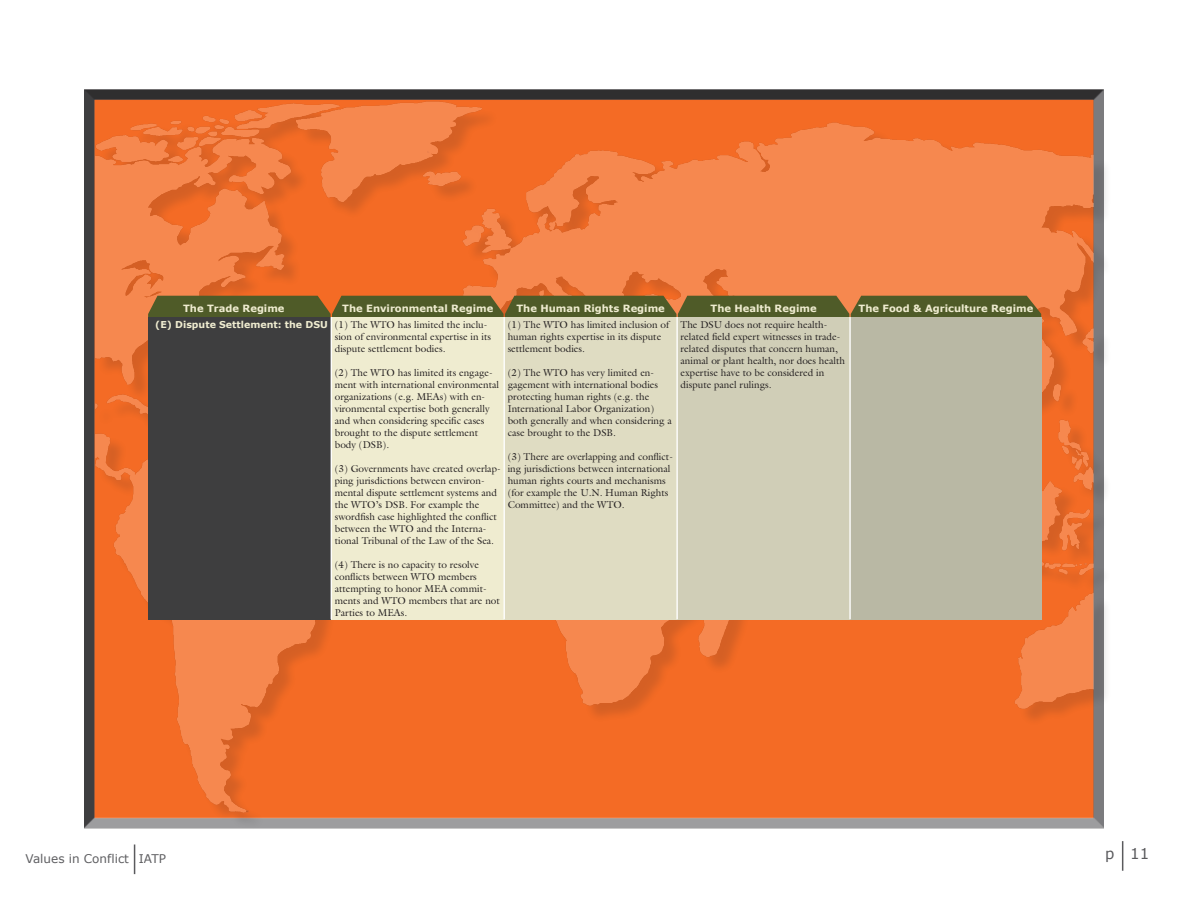
<style>
.page{position:relative;width:1188px;height:918px;background:#fff}
.page>*{position:absolute;margin:0;border:0;box-sizing:border-box;transform-origin:0 0}
.t1{font:15px "Verdana";color:#5a5a5d}
.t2{font:12px "Verdana";color:#5f5f62}
.t3{font:10.05px/12px "Galliard";color:#231f20}
.t4{font:700 10.05px "Verdana";color:#efecd0}
.t5{font:700 9.45px "Verdana";color:#efecd0}
</style>
<div class="page">
<div style="left:98px;top:104px;width:1017px;height:734px;background:#231f20;opacity:.75"></div>
<img style="left:95px;top:89px;width:999px;height:728px">
<hr style="left:1122px;top:841px;width:1px;height:30px;background:#5a5a5d">
<hr style="left:134px;top:844px;width:1px;height:30px;background:#5a5a5d">
<div style="left:148px;top:296px;width:893px;height:21px;background:#4f5b28"></div>
<div style="left:148px;top:317px;width:183px;height:302px;background:#3e3e3f"></div>
<div style="left:331px;top:317px;width:173px;height:302px;background:#efecd0"></div>
<div style="left:504px;top:317px;width:173px;height:302px;background:#dfdcc2"></div>
<div style="left:677px;top:317px;width:173px;height:302px;background:#d0ceb7"></div>
<div style="left:850px;top:317px;width:191px;height:302px;background:#b9b8a4"></div>
<hr style="left:331px;top:317px;width:1px;height:302px;background:#fff">
<hr style="left:504px;top:317px;width:1px;height:302px;background:#fff">
<hr style="left:676px;top:317px;width:2px;height:302px;background:#fff">
<hr style="left:849px;top:317px;width:2px;height:302px;background:#fff">
<p class="t4" style="left:183px;top:302px;width:103px">The Trade Regime</p>
<p class="t4" style="left:342px;top:302px;width:153px">The Environmental Regime</p>
<p class="t4" style="left:517px;top:302px;width:150px">The Human Rights Regime</p>
<p class="t4" style="left:711px;top:302px;width:108px">The Health Regime</p>
<p class="t4" style="left:859px;top:302px;width:176px">The Food &amp; Agriculture Regime</p>
<p class="t5" style="left:155px;top:318px;width:174px">(E) Dispute Settlement: the DSU</p>
<p class="t3" style="left:335px;top:319px;width:158px">(1) The WTO has limited the inclu&shy;sion of environmental expertise in its dispute settlement bodies.</p>
<p class="t3" style="left:335px;top:367px;width:166px">(2) The WTO has limited its engage&shy;ment with international environmental organizations (e.g. MEAs) with en&shy;vironmental expertise both generally and when considering specific cases brought to the dispute settlement body (DSB).</p>
<p class="t3" style="left:335px;top:463px;width:167px">(3) Governments have created overlap&shy;ping jurisdictions between environ&shy;mental dispute settlement systems and the WTO’s DSB. For example the swordfish case highlighted the conflict between the WTO and the Interna&shy;tional Tribunal of the Law of the Sea.</p>
<p class="t3" style="left:335px;top:558px;width:167px">(4) There is no capacity to resolve conflicts between WTO members attempting to honor MEA commit&shy;ments and WTO members that are not<br>Parties to MEAs.</p>
<p class="t3" style="left:508px;top:319px;width:163px">(1) The WTO has limited inclusion of human rights expertise in its dispute settlement bodies.</p>
<p class="t3" style="left:508px;top:367px;width:166px">(2) The WTO has very limited en&shy;gagement with international bodies protecting human rights (e.g. the International Labor Organization) both generally and when considering a case brought to the DSB.</p>
<p class="t3" style="left:508px;top:451px;width:167px">(3) There are overlapping and conflict&shy;ing jurisdictions between international human rights courts and mechanisms (for example the U.N. Human Rights Committee) and the WTO.</p>
<p class="t3" style="left:681px;top:319px;width:166px">The DSU does not require health&shy;related field expert witnesses in trade&shy;related disputes that concern human, animal or plant health, nor does health expertise have to be considered in dispute panel rulings.</p>
<p class="t2" style="left:26px;top:851px;width:142px">Values in Conflict IATP</p>
<h1 class="t1" style="left:1105px;top:844px;width:46px">p 11</h1>
</div>
